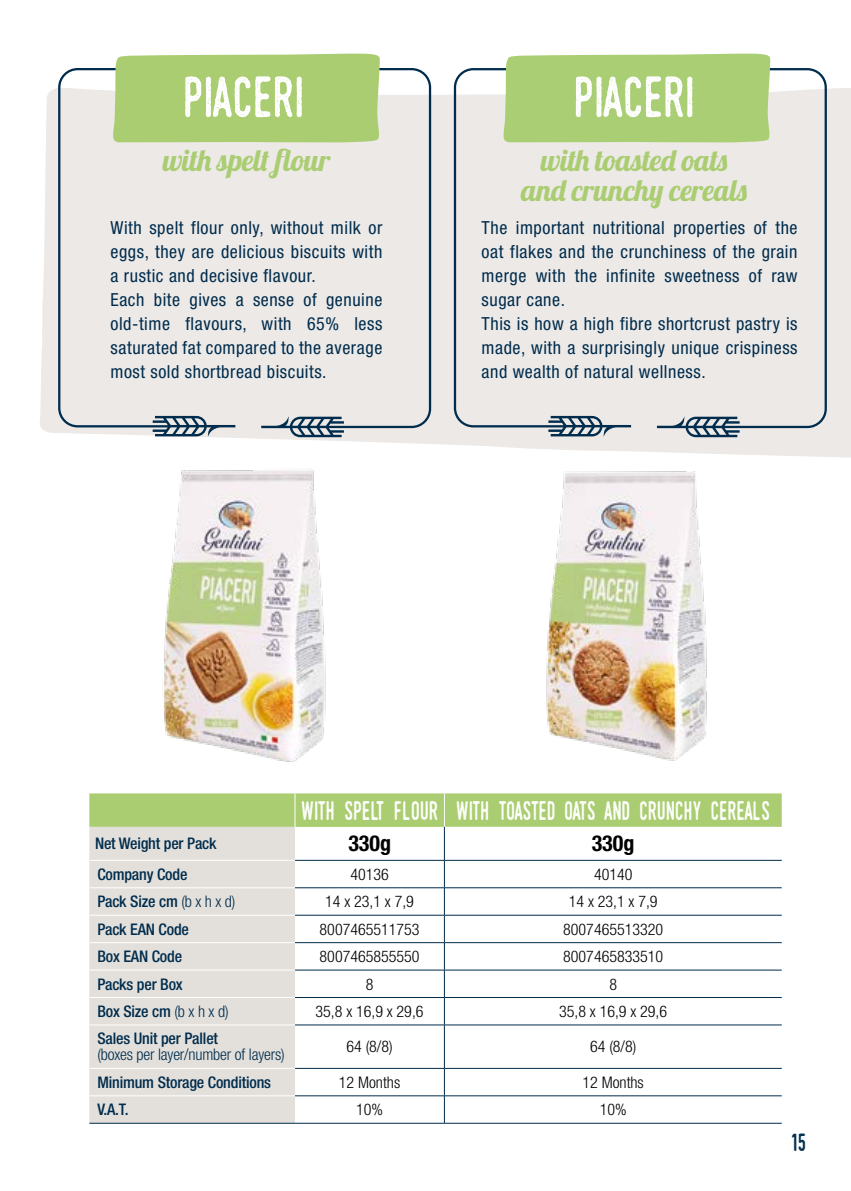
<style>
.page{position:relative;width:851px;height:1191px;background:#fff}
.page>*{position:absolute;margin:0;border:0;box-sizing:border-box;transform-origin:0 0}
.t1{font:56px "Swistblnk Monthoers";letter-spacing:-.01em;color:#fff}
.t2{font:30px/30px "Lobster 1.4";letter-spacing:.01em;color:#aacd71;text-align:center}
.t3{font:30px "Lobster 1.4";letter-spacing:-.01em;color:#aacd71}
.t4{font:26px "Swistblnk Monthoers";letter-spacing:-.01em;color:#fff;scale:.92 1}
.t5{font:24px "Swistblnk Monthoers";color:#002c4d}
.t6{font:700 condensed 22px "Helvetica Neue LT Std";color:#000}
.t7{font:condensed 18px/24px "Helvetica Neue LT Std";letter-spacing:.03em;color:#002c4d}
.t8{font:300 condensed 16px "Helvetica Neue LT Std";color:#000}
.t9{font:500 condensed 16px "Helvetica Neue LT Std";letter-spacing:-.01em;color:#002c4d}
.t10{font:300 condensed 16px "Helvetica Neue LT Std";letter-spacing:-.01em;color:#002c4d}
.s1{font-weight:300}
</style>
<div class="page">
<svg style="left:40px;top:87px;width:810px;height:371px;fill:#ece9e6"></svg>
<svg style="left:89px;top:793px;width:692px;height:34px;background:#abce74"></svg>
<div style="left:89px;top:827px;width:206px;height:296px;background:#e3e0db"></div>
<svg style="left:445px;top:859px;width:336px;height:264px"></svg>
<hr style="left:89px;top:860px;width:206px;height:1px;background:#fff">
<hr style="left:89px;top:887px;width:206px;height:1px;background:#fff">
<hr style="left:89px;top:915px;width:206px;height:1px;background:#fff">
<hr style="left:89px;top:942px;width:206px;height:1px;background:#fff">
<hr style="left:89px;top:969px;width:206px;height:1px;background:#fff">
<hr style="left:89px;top:997px;width:206px;height:1px;background:#fff">
<hr style="left:89px;top:1024px;width:206px;height:1px;background:#fff">
<hr style="left:89px;top:1068px;width:206px;height:1px;background:#fff">
<hr style="left:89px;top:1095px;width:206px;height:1px;background:#fff">
<hr style="left:444px;top:793px;width:1px;height:34px;background:#fff">
<hr style="left:294px;top:793px;width:1px;height:34px;background:#fff">
<hr style="left:444px;top:827px;width:1px;height:33px;background:#002c4d">
<hr style="left:295px;top:860px;width:149px;height:1px;background:#002c4d">
<hr style="left:444px;top:860px;width:337px;height:1px;background:#002c4d">
<hr style="left:295px;top:887px;width:149px;height:1px;background:#002c4d">
<hr style="left:444px;top:887px;width:337px;height:1px;background:#002c4d">
<hr style="left:295px;top:915px;width:149px;height:1px;background:#002c4d">
<hr style="left:444px;top:915px;width:337px;height:1px;background:#002c4d">
<hr style="left:295px;top:942px;width:149px;height:1px;background:#002c4d">
<hr style="left:444px;top:942px;width:337px;height:1px;background:#002c4d">
<hr style="left:295px;top:969px;width:149px;height:1px;background:#002c4d">
<hr style="left:444px;top:969px;width:337px;height:1px;background:#002c4d">
<hr style="left:295px;top:997px;width:149px;height:1px;background:#002c4d">
<hr style="left:295px;top:1024px;width:149px;height:1px;background:#002c4d">
<svg style="left:444px;top:860px;width:1px;height:164px"></svg>
<hr style="left:444px;top:1025px;width:1px;height:43px;background:#002c4d">
<hr style="left:444px;top:997px;width:337px;height:1px;background:#002c4d">
<hr style="left:444px;top:1024px;width:337px;height:1px;background:#002c4d">
<hr style="left:295px;top:1068px;width:149px;height:1px;background:#002c4d">
<hr style="left:444px;top:1068px;width:337px;height:1px;background:#002c4d">
<hr style="left:89px;top:1123px;width:206px;height:1px;background:#002c4d">
<hr style="left:295px;top:1095px;width:149px;height:1px;background:#002c4d">
<hr style="left:295px;top:1123px;width:149px;height:1px;background:#002c4d">
<svg style="left:444px;top:1068px;width:1px;height:55px"></svg>
<hr style="left:444px;top:1095px;width:337px;height:1px;background:#002c4d">
<hr style="left:444px;top:1123px;width:337px;height:1px;background:#002c4d">
<img style="left:518px;top:428px;width:226px;height:333px">
<img style="left:136px;top:428px;width:225px;height:334px">
<svg style="left:261px;top:428px;width:83px;height:9px"></svg>
<svg style="left:153px;top:428px;width:82px;height:9px"></svg>
<div style="left:58px;top:68px;width:373px;height:360px;background:#ece9e6"></div>
<svg style="left:656px;top:428px;width:83px;height:9px"></svg>
<svg style="left:548px;top:428px;width:83px;height:9px"></svg>
<div style="left:454px;top:68px;width:372px;height:360px;background:#ece9e6"></div>
<svg style="left:109px;top:53px;width:272px;height:91px;background:#aecf79"></svg>
<svg style="left:500px;top:53px;width:271px;height:91px;background:#aed07c"></svg>
<h1 class="t1" style="left:183px;top:63px;width:123px">PIACERI</h1>
<h2 class="t3" style="left:163px;top:141px;width:169px">with spelt flour</h2>
<p class="t7" style="left:110px;top:215px;width:273px">With spelt flour only, without milk or eggs, they are delicious biscuits with a rustic and decisive flavour.<br>Each bite gives a sense of genuine old-time flavours, with 65% less saturated fat compared to the average most sold shortbread biscuits.</p>
<h1 class="t1" style="left:573px;top:63px;width:123px">PIACERI</h1>
<h2 class="t2" style="left:521px;top:145px;width:227px">with toasted oats and crunchy cereals</h2>
<p class="t7" style="left:481px;top:215px;width:317px">The important nutritional properties of the oat flakes and the crunchiness of the grain merge with the infinite sweetness of raw sugar cane.<br>This is how a high fibre shortcrust pastry is made, with a surprisingly unique crispiness and wealth of natural wellness.</p>
<h3 class="t4" style="left:301px;top:794px;width:511px">WITH SPELT FLOUR WITH TOASTED OATS AND CRUNCHY CEREALS</h3>
<p class="t9" style="left:95px;top:834px;width:123px">Net Weight per Pack</p>
<p class="t6" style="left:348px;top:830px;width:44px">330g</p>
<p class="t6" style="left:591px;top:830px;width:44px">330g</p>
<p class="t9" style="left:97px;top:864px;width:92px">Company Code</p>
<p class="t8" style="left:350px;top:865px;width:40px">40136</p>
<p class="t8" style="left:594px;top:865px;width:40px">40140</p>
<p class="t9" style="left:97px;top:892px;width:139px">Pack Size cm <span class="s1">(b x h x d)</span></p>
<p class="t8" style="left:325px;top:892px;width:90px">14 x 23,1 x 7,9</p>
<p class="t8" style="left:568px;top:892px;width:90px">14 x 23,1 x 7,9</p>
<p class="t9" style="left:97px;top:919px;width:93px">Pack EAN Code</p>
<p class="t8" style="left:319px;top:919px;width:101px">8007465511753</p>
<p class="t8" style="left:563px;top:919px;width:101px">8007465513320</p>
<p class="t9" style="left:97px;top:947px;width:86px">Box EAN Code</p>
<p class="t8" style="left:319px;top:947px;width:101px">8007465855550</p>
<p class="t8" style="left:563px;top:947px;width:101px">8007465833510</p>
<p class="t9" style="left:97px;top:974px;width:87px">Packs per Box</p>
<p class="t8" style="left:365px;top:974px;width:9px">8</p>
<p class="t8" style="left:609px;top:974px;width:9px">8</p>
<p class="t9" style="left:97px;top:1001px;width:133px">Box Size cm <span class="s1">(b x h x d)</span></p>
<p class="t8" style="left:315px;top:1002px;width:109px">35,8 x 16,9 x 29,6</p>
<p class="t8" style="left:559px;top:1002px;width:109px">35,8 x 16,9 x 29,6</p>
<p class="t9" style="left:97px;top:1029px;width:122px">Sales Unit per Pallet</p>
<p class="t10" style="left:97px;top:1045px;width:189px">(boxes per layer/number of layers)</p>
<p class="t8" style="left:346px;top:1037px;width:48px">64 (8/8)</p>
<p class="t8" style="left:590px;top:1037px;width:48px">64 (8/8)</p>
<p class="t9" style="left:97px;top:1072px;width:175px">Minimum Storage Conditions</p>
<p class="t8" style="left:339px;top:1073px;width:63px">12 Months</p>
<p class="t8" style="left:582px;top:1073px;width:63px">12 Months</p>
<p class="t9" style="left:97px;top:1100px;width:33px">V.A.T.</p>
<p class="t8" style="left:356px;top:1100px;width:28px">10%</p>
<p class="t8" style="left:599px;top:1100px;width:28px">10%</p>
<h3 class="t5" style="left:791px;top:1127px;width:16px">15</h3>
</div>
